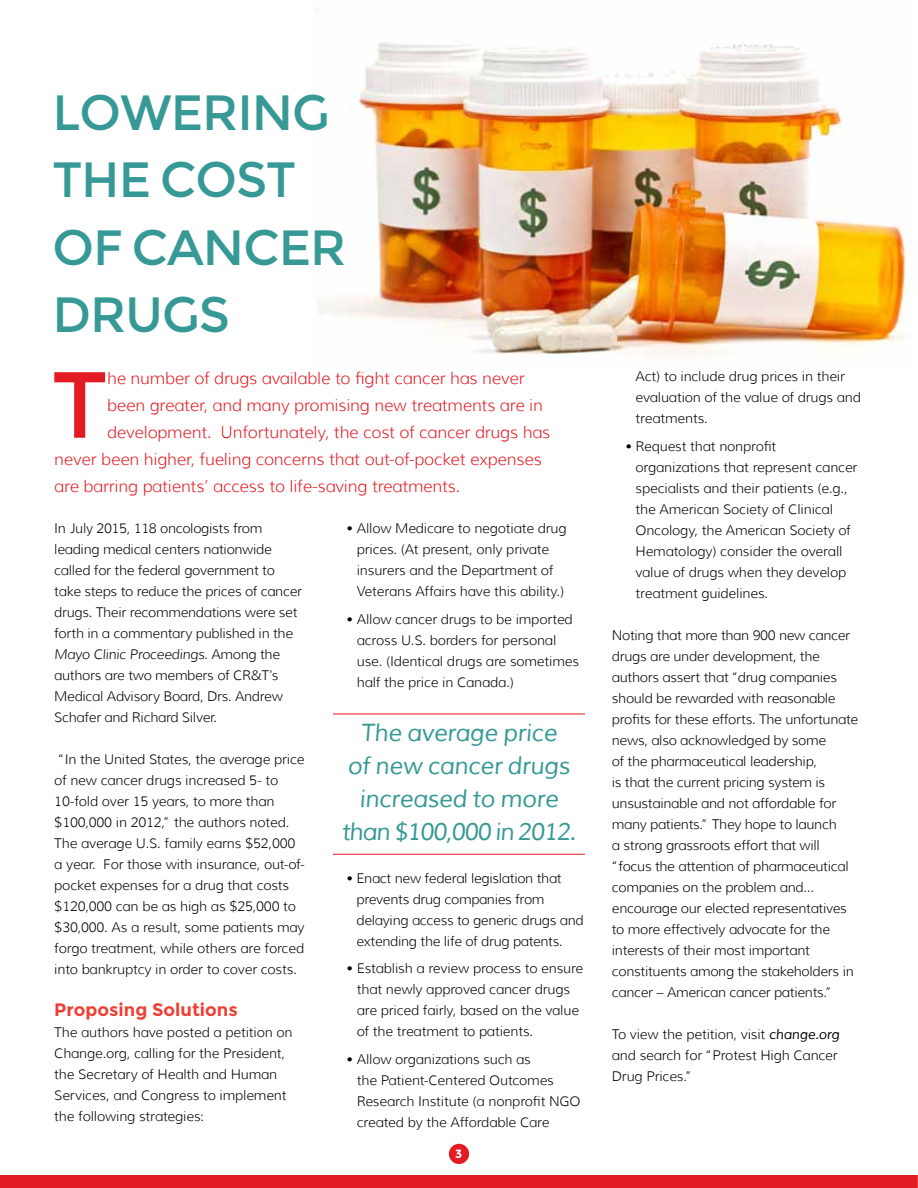
<style>
.page{position:relative;width:918px;height:1188px;background:#fff}
.page>*{position:absolute;margin:0;border:0;box-sizing:border-box;transform-origin:0 0}
.t1{font:93.75px "Montserrat";color:#e31b23}
.t2{font:49.5px/67.5px "Montserrat";letter-spacing:-.02em;color:#369995}
.t3{font:italic 24px/33px "Muli";letter-spacing:-.01em;color:#369995;text-align:center}
.t4{font:700 18px "Montserrat";color:#ef3e33}
.t5{font:300 16.5px "Muli";letter-spacing:-.01em;color:#e31b23}
.t6{font:300 13.5px/21px "Muli";letter-spacing:-.01em;color:#000}
.t7{font:700 12px "Montserrat";color:#fff}
.s1{font-style:italic}
.s2{font-weight:400;font-style:italic}
</style>
<div class="page">
<div style="left:0;top:1175px;width:918px;height:13px;background:#e31b23"></div>
<svg style="left:917px;top:1175px;width:1px;height:13px"></svg>
<img style="left:317px;top:42px;width:595px;height:313px">
<hr style="left:333px;top:714px;width:252px;height:1px;background:#e31b23">
<hr style="left:333px;top:854px;width:252px;height:1px;background:#e31b23">
<div style="left:449px;top:1144px;width:20px;height:20px;background:#e31b23;border-radius:50%"></div>
<h2 class="t2" style="left:52px;top:79px;width:295px">LOWERING<br>THE COST<br>OF CANCER<br>DRUGS</h2>
<h1 class="t1" style="left:51px;top:350px;width:58px">T</h1>
<p class="t5" style="left:107px;top:368px;width:419px">he number of drugs available to fight cancer has never</p>
<p class="t5" style="left:107px;top:395px;width:437px">been greater, and many promising new treatments are in</p>
<p class="t5" style="left:107px;top:422px;width:445px">development. Unfortunately, the cost of cancer drugs has</p>
<p class="t5" style="left:54px;top:449px;width:489px">never been higher, fueling concerns that out-of-pocket expenses</p>
<p class="t5" style="left:54px;top:476px;width:407px">are barring patients’ access to life-saving treatments.</p>
<p class="t6" style="left:54px;top:518px;width:249px">In July 2015, 118 oncologists from leading medical centers nationwide called for the federal government to take steps to reduce the prices of cancer drugs. Their recommendations were set forth in a commentary published in the <span class="s1">Mayo Clinic Proceedings</span>. Among the authors are two members of CR&amp;T’s Medical Advisory Board, Drs. Andrew Schafer and Richard Silver.</p>
<p class="t6" style="left:54px;top:749px;width:252px">“In the United States, the average price of new cancer drugs increased 5- to 10-fold over 15 years, to more than $100,000 in 2012,” the authors noted.<br>The average U.S. family earns $52,000 a year. For those with insurance, out-of&shy;pocket expenses for a drug that costs $120,000 can be as high as $25,000 to $30,000. As a result, some patients may forgo treatment, while others are forced into bankruptcy in order to cover costs.</p>
<h3 class="t4" style="left:54px;top:999px;width:185px">Proposing Solutions</h3>
<p class="t6" style="left:54px;top:1022px;width:240px">The authors have posted a petition on Change.org, calling for the President, the Secretary of Health and Human Services, and Congress to implement the following strategies:</p>
<p class="t6" style="left:347px;top:518px;width:221px;text-align:center">• Allow Medicare to negotiate drug prices. (At present, only private insurers and the Department of Veterans Affairs have this ability.)</p>
<p class="t6" style="left:357px;top:609px;width:224px;text-indent:-10px">• Allow cancer drugs to be imported across U.S. borders for personal use. (Identical drugs are sometimes half the price in Canada.)</p>
<h3 class="t3" style="left:342px;top:717px;width:236px">The average price<br>of new cancer drugs increased to more than $100,000 in 2012.</h3>
<p class="t6" style="left:357px;top:867px;width:229px;text-indent:-10px">• Enact new federal legislation that prevents drug companies from delaying access to generic drugs and extending the life of drug patents.</p>
<p class="t6" style="left:357px;top:958px;width:228px;text-indent:-10px">• Establish a review process to ensure that newly approved cancer drugs are priced fairly, based on the value of the treatment to patients.</p>
<p class="t6" style="left:357px;top:1049px;width:225px;text-indent:-10px">• Allow organizations such as<br>the Patient-Centered Outcomes<br>Research Institute (a nonprofit NGO created by the Affordable Care</p>
<p class="t7" style="left:455px;top:1147px;width:9px">3</p>
<p class="t6" style="left:636px;top:366px;width:227px">Act) to include drug prices in their evaluation of the value of drugs and treatments.</p>
<p class="t6" style="left:636px;top:436px;width:223px;text-indent:-10px">• Request that nonprofit organizations that represent cancer specialists and their patients (e.g., the American Society of Clinical<br>Oncology, the American Society of<br>Hematology) consider the overall value of drugs when they develop treatment guidelines.</p>
<p class="t6" style="left:612px;top:625px;width:248px">Noting that more than 900 new cancer drugs are under development, the authors assert that “drug companies should be rewarded with reasonable profits for these efforts. The unfortunate news, also acknowledged by some<br>of the pharmaceutical leadership,<br>is that the current pricing system is unsustainable and not affordable for many patients.” They hope to launch<br>a strong grassroots effort that will “focus the attention of pharmaceutical companies on the problem and… encourage our elected representatives to more effectively advocate for the interests of their most important constituents among the stakeholders in cancer – American cancer patients.”</p>
<p class="t6" style="left:612px;top:1024px;width:229px">To view the petition, visit <span class="s2">change.org </span>and search for “Protest High Cancer<br>Drug Prices.”</p>
</div>
